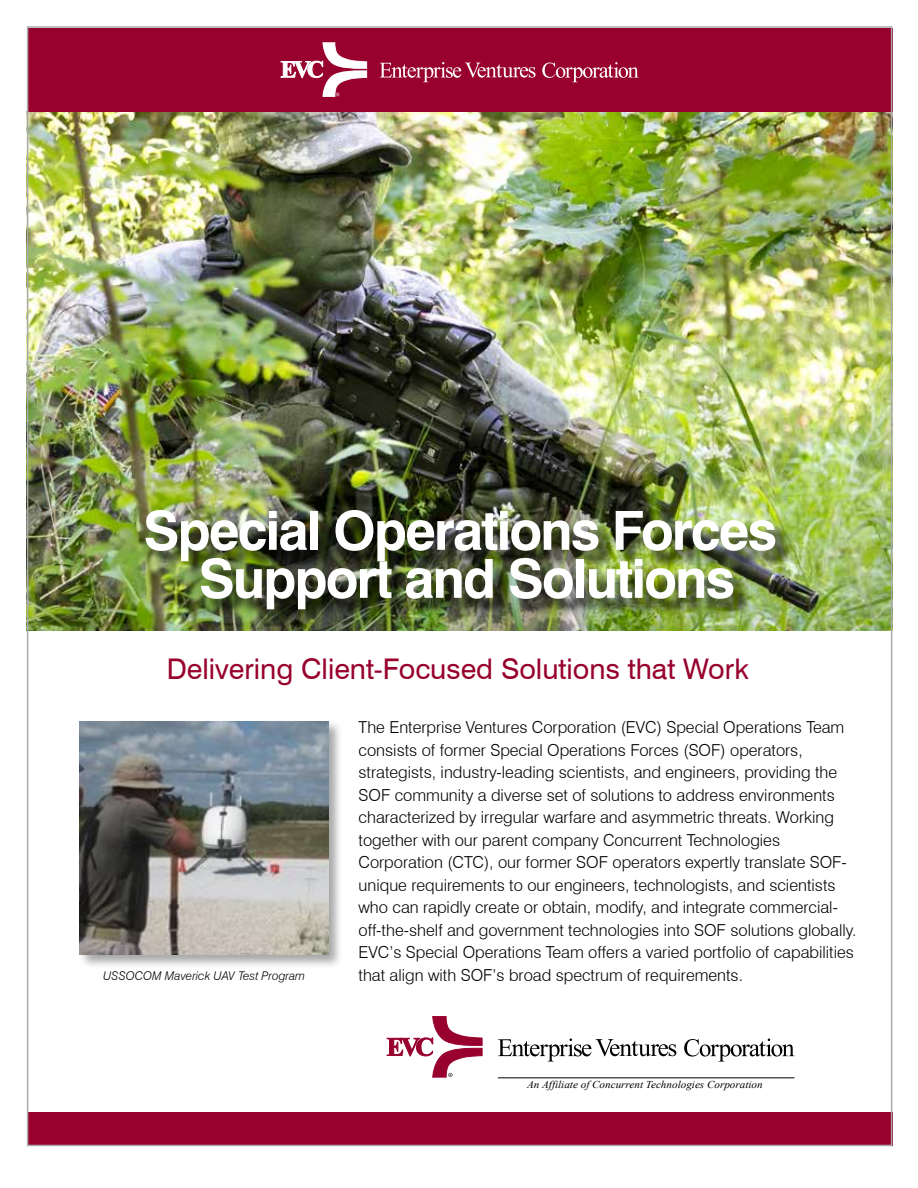
<style>
.page{position:relative;width:918px;height:1188px;background:#fff}
.page>*{position:absolute;margin:0;border:0;box-sizing:border-box;transform-origin:0 0}
.t1{font:700 54px/48px "Swiss 721 BT";letter-spacing:-.035em;color:#fff;text-align:center}
.t2{font:28.5px "Swiss 721 BT";color:#98002e}
.t3{font:300 16.5px/22.5px "Swiss 721 BT";color:#000}
.t4{font:italic 300 12px "Swiss 721 BT";color:#000}
.t5{font:italic 10.5px "Times New Roman";color:#000;scale:1.06 1}
</style>
<div class="page">
<img style="left:30px;top:111px;width:859px;height:520px">
<div style="left:27px;top:1113px;width:865px;height:33px;background:#98002e"></div>
<div style="left:27px;top:28px;width:865px;height:83px;background:#98002e"></div>
<svg style="left:380px;top:62px;width:156px;height:20px"></svg>
<svg style="left:542px;top:62px;width:97px;height:20px"></svg>
<svg style="left:281px;top:43px;width:86px;height:53px"></svg>
<div style="left:78px;top:719px;width:265px;height:250px;background:#000;opacity:.35"></div>
<img style="left:80px;top:721px;width:248px;height:234px">
<svg style="left:387px;top:1017px;width:95px;height:60px"></svg>
<svg style="left:498px;top:1038px;width:178px;height:24px"></svg>
<svg style="left:684px;top:1039px;width:110px;height:23px"></svg>
<hr style="left:498px;top:1078px;width:296px;height:1px;background:#000">
<div style="left:148px;top:512px;width:646px;height:116px;background:#000;opacity:.75"></div>
<h1 class="t1" style="left:143px;top:506px;width:635px">Special Operations Forces<br>Support and Solutions</h1>
<h2 class="t2" style="left:167px;top:652px;width:584px">Delivering Client-Focused Solutions that Work</h2>
<p class="t4" style="left:103px;top:969px;width:203px">USSOCOM Maverick UAV Test Program</p>
<p class="t3" style="left:359px;top:716px;width:500px">The Enterprise Ventures Corporation (EVC) Special Operations Team consists of former Special Operations Forces (SOF) operators, strategists, industry-leading scientists, and engineers, providing the SOF community a diverse set of solutions to address environments characterized by irregular warfare and asymmetric threats. Working together with our parent company Concurrent Technologies Corporation (CTC), our former SOF operators expertly translate SOF&shy;unique requirements to our engineers, technologists, and scientists who can rapidly create or obtain, modify, and integrate commercial&shy;off-the-shelf and government technologies into SOF solutions globally.<br>EVC’s Special Operations Team offers a varied portfolio of capabilities that align with SOF’s broad spectrum of requirements.</p>
<p class="t5" style="left:527px;top:1078px;width:224px">An Affiliate of Concurrent Technologies Corporation</p>
</div>
